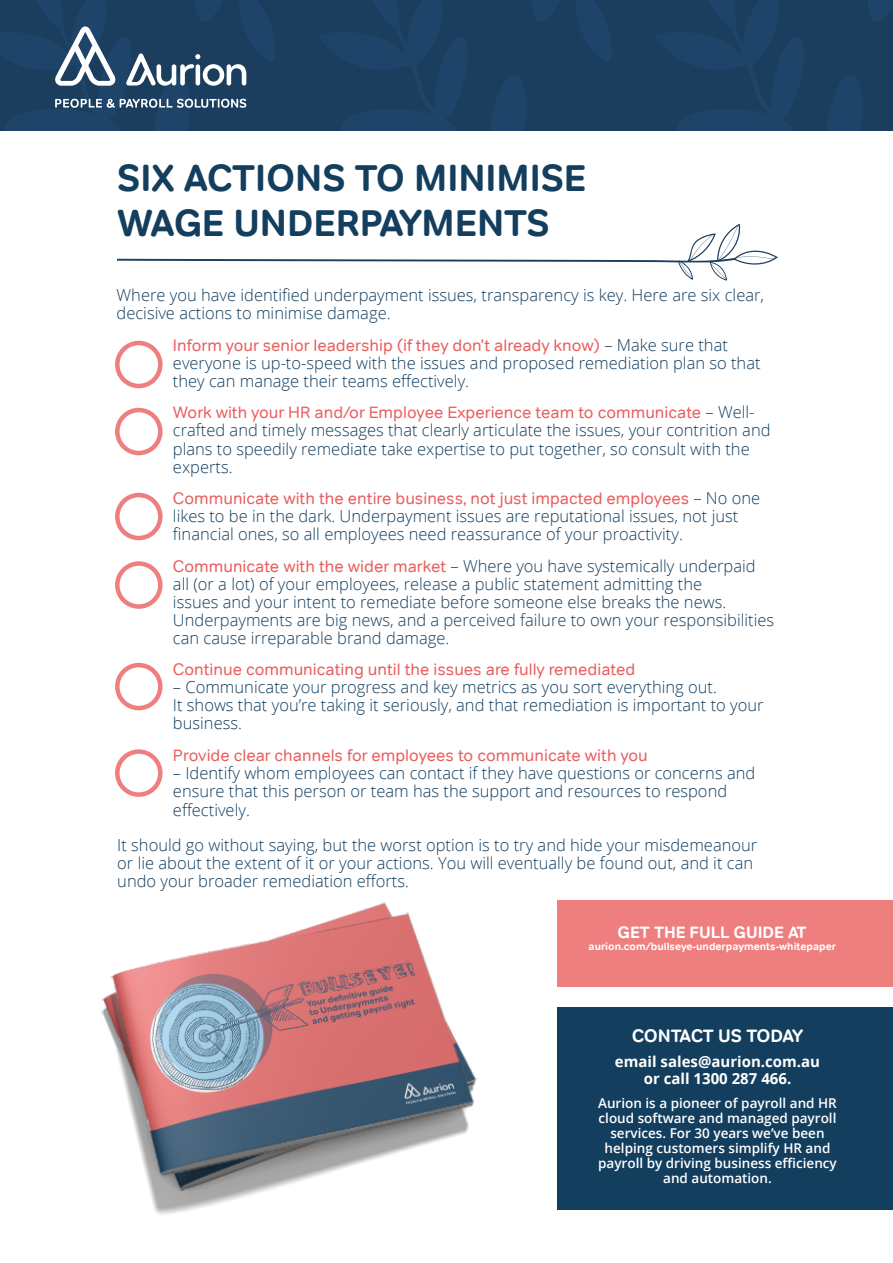
<style>
.page{position:relative;width:893px;height:1263px;background:#fff}
.page>*{position:absolute;margin:0;border:0;box-sizing:border-box;transform-origin:0 0}
.t1{font:700 37.5px/45px "Tondo";color:#133e5e}
.t2{font:700 18px "Tondo";letter-spacing:-.02em;color:#fff}
.t3{font:300 16.5px/18px "Open Sans";color:#133e5e}
.t4{font:16.5px "Tondo";color:#ea5e5e}
.t5{font:700 16.5px "Tondo";color:#fff}
.t6{font:700 15px "Open Sans";color:#fff}
.t7{font:600 13.5px/14.9px "Open Sans";color:#fff;text-align:center}
.t8{font:700 10.5px "Tondo";color:#fff}
.s1{font-family:"Tondo";font-weight:400;color:#ea5e5e}
</style>
<div class="page">
<div style="left:558px;top:900px;width:335px;height:86px;background:#ef7f7f"></div>
<svg style="left:117px;top:224px;width:661px;height:56px"></svg>
<img style="left:102px;top:902px;width:376px;height:312px">
<div style="left:558px;top:1007px;width:335px;height:202px;background:#133e5e"></div>
<div style="left:0;top:0;width:893px;height:130px;background:#1b3e5f"></div>
<svg style="left:126px;top:53px;width:120px;height:33px"></svg>
<svg style="left:55px;top:26px;width:61px;height:60px"></svg>
<svg style="left:55px;top:99px;width:191px;height:9px"></svg>
<div style="left:115px;top:341px;width:48px;height:47px;border:4px solid #ef7f7f;border-radius:50%"></div>
<div style="left:115px;top:408px;width:48px;height:47px;border:4px solid #ef7f7f;border-radius:50%"></div>
<div style="left:115px;top:493px;width:48px;height:47px;border:4px solid #ef7f7f;border-radius:50%"></div>
<div style="left:115px;top:561px;width:48px;height:48px;border:4px solid #ef7f7f;border-radius:50%"></div>
<div style="left:115px;top:663px;width:48px;height:47px;border:4px solid #ef7f7f;border-radius:50%"></div>
<div style="left:115px;top:749px;width:48px;height:48px;border:4px solid #ef7f7f;border-radius:50%"></div>
<p class="t1" style="left:117px;top:156px;width:470px">SIX ACTIONS TO MINIMISE<br>WAGE UNDERPAYMENTS</p>
<p class="t3" style="left:117px;top:286px;width:649px">Where you have identified underpayment issues, transparency is key. Here are six clear, decisive actions to minimise damage.</p>
<p class="t3" style="left:173px;top:336px;width:589px"><span class="s1">Inform your senior leadership (if they don’t already know)</span> – Make sure that everyone is up-to-speed with the issues and proposed remediation plan so that they can manage their teams effectively.</p>
<p class="t3" style="left:173px;top:403px;width:599px"><span class="s1">Work with your HR and/or Employee Experience team to communicate</span> – Well&shy;crafted and timely messages that clearly articulate the issues, your contrition and plans to speedily remediate take expertise to put together, so consult with the experts.</p>
<p class="t3" style="left:173px;top:489px;width:589px"><span class="s1">Communicate with the entire business, not just impacted employees</span> – No one likes to be in the dark. Underpayment issues are reputational issues, not just financial ones, so all employees need reassurance of your proactivity.</p>
<p class="t3" style="left:173px;top:556px;width:603px"><span class="s1">Communicate with the wider market</span> – Where you have systemically underpaid all (or a lot) of your employees, release a public statement admitting the<br>issues and your intent to remediate before someone else breaks the news.<br>Underpayments are big news, and a perceived failure to own your responsibilities can cause irreparable brand damage.</p>
<p class="t4" style="left:173px;top:659px;width:464px">Continue communicating until the issues are fully remediated</p>
<p class="t3" style="left:173px;top:678px;width:592px">– Communicate your progress and key metrics as you sort everything out.<br>It shows that you’re taking it seriously, and that remediation is important to your business.</p>
<p class="t4" style="left:173px;top:745px;width:476px">Provide clear channels for employees to communicate with you</p>
<p class="t3" style="left:173px;top:763px;width:584px">– Identify whom employees can contact if they have questions or concerns and ensure that this person or team has the support and resources to respond</p>
<p class="t3" style="left:173px;top:801px;width:78px">effectively.</p>
<p class="t3" style="left:117px;top:835px;width:641px">It should go without saying, but the worst option is to try and hide your misdemeanour or lie about the extent of it or your actions. You will eventually be found out, and it can undo your broader remediation efforts.</p>
<p class="t5" style="left:618px;top:922px;width:191px">GET THE FULL GUIDE AT</p>
<p class="t8" style="left:589px;top:940px;width:249px">aurion.com/bullseye-underpayments-whitepaper</p>
<p class="t2" style="left:632px;top:1025px;width:173px">CONTACT US TODAY</p>
<p class="t6" style="left:615px;top:1051px;width:207px">email sales@aurion.com.au</p>
<p class="t6" style="left:644px;top:1068px;width:149px">or call 1300 287 466.</p>
<p class="t7" style="left:598px;top:1096px;width:240px">Aurion is a pioneer of payroll and HR cloud software and managed payroll services. For 30 years we’ve been helping customers simplify HR and payroll by driving business efficiency and automation.</p>
</div>
